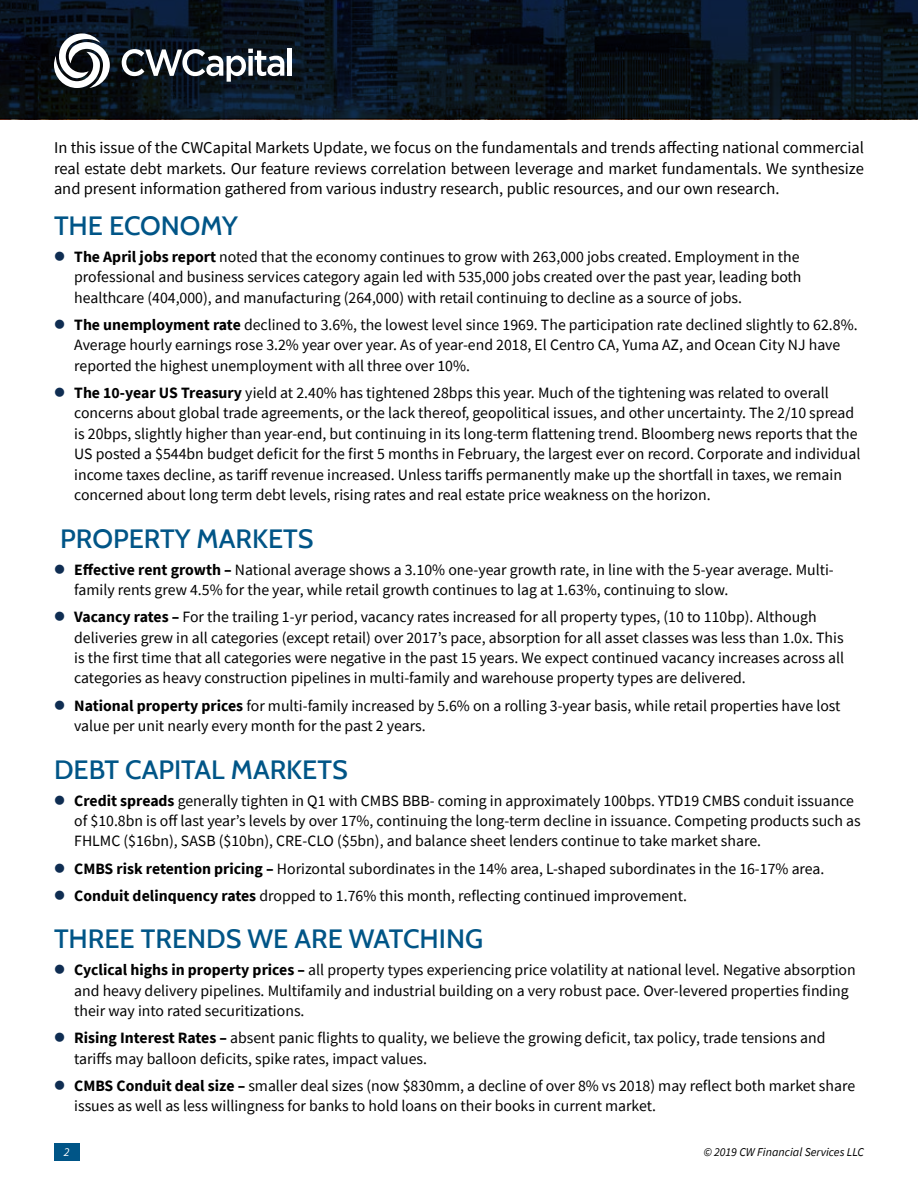
<style>
.page{position:relative;width:918px;height:1188px;background:#fff}
.page>*{position:absolute;margin:0;border:0;box-sizing:border-box;transform-origin:0 0}
.t1{font:500 27px "Cabin";color:#005587}
.t2{font:16.5px/20.4px "Source Sans Pro";color:#000;text-align:justify}
.t3{font:15.75px/20.4px "Source Sans Pro";color:#000}
.t4{font:italic 12px "Source Sans Pro";color:#000}
.t5{font:italic 12px "Source Sans Pro";color:#fff}
.s1{font-weight:700}
</style>
<div class="page">
<div style="left:54px;top:1143px;width:25px;height:18px;background:#005587"></div>
<svg style="left:0;top:0;width:918px;height:120px;background:#09131d"></svg>
<svg style="left:122px;top:49px;width:162px;height:33px"></svg>
<hr style="left:288px;top:48px;width:4px;height:28px;background:#fff">
<svg style="left:54px;top:33px;width:56px;height:55px"></svg>
<p class="t2" style="left:54px;top:138px;width:812px">In this issue of the CWCapital Markets Update, we focus on the fundamentals and trends affecting national commercial real estate debt markets. Our feature reviews correlation between leverage and market fundamentals. We synthesize and present information gathered from various industry research, public resources, and our own research.</p>
<h1 class="t1" style="left:54px;top:204px;width:185px">THE ECONOMY</h1>
<p class="t3" style="left:74px;top:247px;width:729px;text-align:justify"><span class="s1">The April jobs report</span> noted that the economy continues to grow with 263,000 jobs created. Employment in the professional and business services category again led with 535,000 jobs created over the past year, leading both healthcare (404,000), and manufacturing (264,000) with retail continuing to decline as a source of jobs.</p>
<p class="t3" style="left:74px;top:314px;width:785px"><span class="s1">The unemployment rate</span> declined to 3.6%, the lowest level since 1969. The participation rate declined slightly to 62.8%.<br>Average hourly earnings rose 3.2% year over year. As of year-end 2018, El Centro CA, Yuma AZ, and Ocean City NJ have reported the highest unemployment with all three over 10%.</p>
<p class="t3" style="left:74px;top:382px;width:788px"><span class="s1">The 10-year US Treasury</span> yield at 2.40% has tightened 28bps this year. Much of the tightening was related to overall concerns about global trade agreements, or the lack thereof, geopolitical issues, and other uncertainty. The 2/10 spread is 20bps, slightly higher than year-end, but continuing in its long-term flattening trend. Bloomberg news reports that the US posted a $544bn budget deficit for the first 5 months in February, the largest ever on record. Corporate and individual income taxes decline, as tariff revenue increased. Unless tariffs permanently make up the shortfall in taxes, we remain concerned about long term debt levels, rising rates and real estate price weakness on the horizon.</p>
<h1 class="t1" style="left:60px;top:517px;width:255px">PROPERTY MARKETS</h1>
<p class="t3" style="left:74px;top:559px;width:761px"><span class="s1">Effective rent growth –</span> National average shows a 3.10% one-year growth rate, in line with the 5-year average. Multi&shy;family rents grew 4.5% for the year, while retail growth continues to lag at 1.63%, continuing to slow.</p>
<p class="t3" style="left:74px;top:607px;width:771px"><span class="s1">Vacancy rates –</span> For the trailing 1-yr period, vacancy rates increased for all property types, (10 to 110bp). Although deliveries grew in all categories (except retail) over 2017’s pace, absorption for all asset classes was less than 1.0x. This is the first time that all categories were negative in the past 15 years. We expect continued vacancy increases across all categories as heavy construction pipelines in multi-family and warehouse property types are delivered.</p>
<p class="t3" style="left:74px;top:695px;width:768px"><span class="s1">National property prices</span> for multi-family increased by 5.6% on a rolling 3-year basis, while retail properties have lost value per unit nearly every month for the past 2 years.</p>
<h1 class="t1" style="left:54px;top:748px;width:295px">DEBT CAPITAL MARKETS</h1>
<p class="t3" style="left:74px;top:790px;width:788px"><span class="s1">Credit spreads</span> generally tighten in Q1 with CMBS BBB- coming in approximately 100bps. YTD19 CMBS conduit issuance of $10.8bn is off last year’s levels by over 17%, continuing the long-term decline in issuance. Competing products such as<br>FHLMC ($16bn), SASB ($10bn), CRE-CLO ($5bn), and balance sheet lenders continue to take market share.</p>
<p class="t3" style="left:74px;top:855px;width:752px;line-height:27.2px"><span class="s1">CMBS risk retention pricing –</span> Horizontal subordinates in the 14% area, L-shaped subordinates in the 16-17% area.<br><span class="s1">Conduit delinquency rates</span> dropped to 1.76% this month, reflecting continued improvement.</p>
<h1 class="t1" style="left:54px;top:918px;width:431px">THREE TRENDS WE ARE WATCHING</h1>
<p class="t3" style="left:74px;top:960px;width:783px"><span class="s1">Cyclical highs in property prices –</span> all property types experiencing price volatility at national level. Negative absorption and heavy delivery pipelines. Multifamily and industrial building on a very robust pace. Over-levered properties finding their way into rated securitizations.</p>
<p class="t3" style="left:74px;top:1028px;width:753px"><span class="s1">Rising Interest Rates –</span> absent panic flights to quality, we believe the growing deficit, tax policy, trade tensions and tariffs may balloon deficits, spike rates, impact values.</p>
<p class="t3" style="left:74px;top:1075px;width:782px"><span class="s1">CMBS Conduit deal size –</span> smaller deal sizes (now $830mm, a decline of over 8% vs 2018) may reflect both market share issues as well as less willingness for banks to hold loans on their books in current market.</p>
<p class="t5" style="left:64px;top:1144px;width:7px">2</p>
<p class="t4" style="left:704px;top:1144px;width:162px">© 2019 CW Financial Services LLC</p>
</div>
